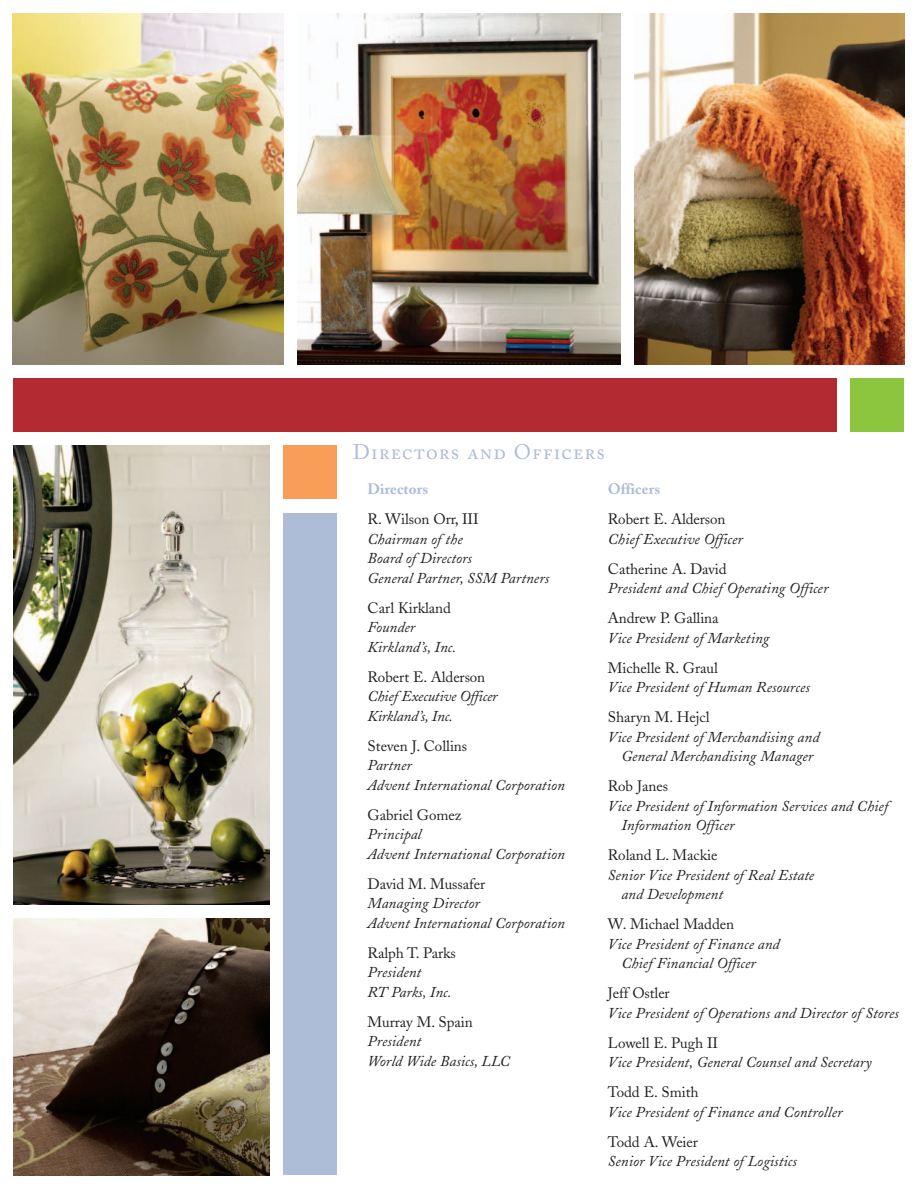
<style>
.page{position:relative;width:918px;height:1188px;background:#fff}
.page>*{position:absolute;margin:0;border:0;box-sizing:border-box;transform-origin:0 0}
.t1{font:21px "Adobe Caslon Regular SC";letter-spacing:.055em;color:#adbcd7}
.t2{font:italic 15px/19.5px "Adobe Caslon";letter-spacing:.005em;color:#231f20}
.t3{font:15px "Adobe Caslon";letter-spacing:-.005em;color:#231f20}
.t4{font:700 15px "Adobe Caslon";letter-spacing:.005em;color:#adbcd7}
</style>
<div class="page">
<img style="left:13px;top:14px;width:271px;height:350px">
<img style="left:14px;top:446px;width:256px;height:458px">
<img style="left:297px;top:14px;width:324px;height:350px">
<img style="left:634px;top:14px;width:270px;height:350px">
<div style="left:14px;top:378px;width:823px;height:54px;background:#b32a33"></div>
<div style="left:850px;top:378px;width:54px;height:54px;background:#8bc63e"></div>
<img style="left:14px;top:918px;width:256px;height:258px">
<div style="left:284px;top:446px;width:54px;height:54px;background:#f89e58"></div>
<div style="left:284px;top:513px;width:54px;height:661px;background:#adbcd7"></div>
<h1 class="t1" style="left:353px;top:445px;width:254px">Directors and Officers</h1>
<p class="t4" style="left:368px;top:483px;width:62px">Directors</p>
<p class="t3" style="left:368px;top:513px;width:113px">R. Wilson Orr, III</p>
<p class="t2" style="left:368px;top:531px;width:183px">Chairman of the<br>Board of Directors<br>General Partner, SSM Partners</p>
<p class="t3" style="left:368px;top:602px;width:85px">Carl Kirkland</p>
<p class="t2" style="left:368px;top:620px;width:90px">Founder<br>Kirkland’s, Inc.</p>
<p class="t3" style="left:368px;top:671px;width:119px">Robert E. Alderson</p>
<p class="t2" style="left:368px;top:689px;width:131px">Chief Executive Officer<br>Kirkland’s, Inc.</p>
<p class="t3" style="left:368px;top:740px;width:101px">Steven J. Collins</p>
<p class="t2" style="left:368px;top:758px;width:199px">Partner<br>Advent International Corporation</p>
<p class="t3" style="left:368px;top:809px;width:95px">Gabriel Gomez</p>
<p class="t2" style="left:368px;top:827px;width:199px">Principal<br>Advent International Corporation</p>
<p class="t3" style="left:368px;top:878px;width:119px">David M. Mussafer</p>
<p class="t2" style="left:368px;top:896px;width:199px">Managing Director<br>Advent International Corporation</p>
<p class="t3" style="left:368px;top:947px;width:90px">Ralph T. Parks</p>
<p class="t2" style="left:368px;top:965px;width:86px">President<br>RT Parks, Inc.</p>
<p class="t3" style="left:368px;top:1016px;width:107px">Murray M. Spain</p>
<p class="t2" style="left:368px;top:1034px;width:144px">President<br>World Wide Basics, LLC</p>
<p class="t4" style="left:608px;top:483px;width:54px">Officers</p>
<p class="t3" style="left:608px;top:513px;width:119px">Robert E. Alderson</p>
<p class="t2" style="left:608px;top:531px;width:136px">Chief Executive Officer</p>
<p class="t3" style="left:608px;top:563px;width:120px">Catherine A. David</p>
<p class="t2" style="left:608px;top:581px;width:222px">President and Chief Operating Officer</p>
<p class="t3" style="left:608px;top:612px;width:112px">Andrew P. Gallina</p>
<p class="t2" style="left:608px;top:630px;width:163px">Vice President of Marketing</p>
<p class="t3" style="left:608px;top:662px;width:112px">Michelle R. Graul</p>
<p class="t2" style="left:608px;top:680px;width:203px">Vice President of Human Resources</p>
<p class="t3" style="left:608px;top:711px;width:103px">Sharyn M. Hejcl</p>
<p class="t2" style="left:608px;top:729px;width:213px;text-align:center">Vice President of Merchandising and<br>General Merchandising Manager</p>
<p class="t3" style="left:608px;top:780px;width:62px">Rob Janes</p>
<p class="t2" style="left:621px;top:798px;width:268px;text-indent:-14px">Vice President of Information Services and Chief<br>Information Officer</p>
<p class="t3" style="left:608px;top:849px;width:111px">Roland L. Mackie</p>
<p class="t2" style="left:621px;top:867px;width:194px;text-indent:-14px">Senior Vice President of Real Estate and Development</p>
<p class="t3" style="left:608px;top:918px;width:128px">W. Michael Madden</p>
<p class="t2" style="left:621px;top:936px;width:160px;text-indent:-14px">Vice President of Finance and<br>Chief Financial Officer</p>
<p class="t3" style="left:608px;top:987px;width:63px">Jeff Ostler</p>
<p class="t2" style="left:608px;top:1005px;width:292px">Vice President of Operations and Director of Stores</p>
<p class="t3" style="left:608px;top:1037px;width:112px">Lowell E. Pugh II</p>
<p class="t2" style="left:608px;top:1055px;width:265px">Vice President, General Counsel and Secretary</p>
<p class="t3" style="left:608px;top:1086px;width:92px">Todd E. Smith</p>
<p class="t2" style="left:608px;top:1104px;width:236px">Vice President of Finance and Controller</p>
<p class="t3" style="left:608px;top:1136px;width:92px">Todd A. Weier</p>
<p class="t2" style="left:608px;top:1154px;width:191px">Senior Vice President of Logistics</p>
</div>
